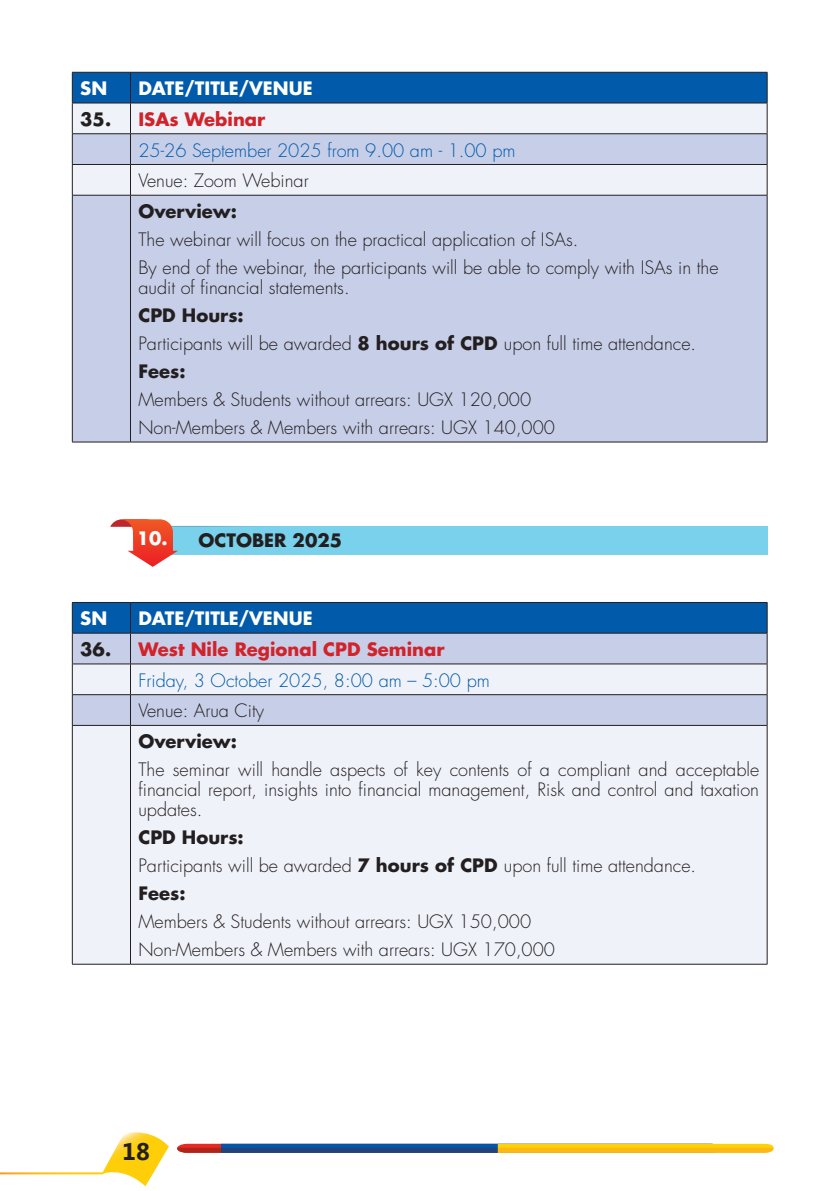
<style>
.page{position:relative;width:840px;height:1191px;background:#fff}
.page>*{position:absolute;margin:0;border:0;box-sizing:border-box;transform-origin:0 0}
.t1{font:700 24px "Myanmar Text";color:#231f20}
.t2{font:300 18px/20px "Futura Std";color:#231f20}
.t3{font:300 18px "Futura Std";color:#015aaa}
.t4{font:700 18px "Futura Std";color:#231f20}
.t5{font:700 18px "Futura Std";color:#fff}
.t6{font:700 18px "Futura Std";color:#d1232a}
.s1{font-weight:700}
</style>
<div class="page">
<svg style="left:177px;top:1143px;width:596px;height:9px;background:#938858"></svg>
<svg style="left:102px;top:1132px;width:67px;height:54px"></svg>
<div style="left:73px;top:73px;width:693px;height:30px;background:#015aaa"></div>
<div style="left:73px;top:104px;width:693px;height:29px;background:#eff2f9"></div>
<svg style="left:73px;top:134px;width:693px;height:308px;background:#cad0e8"></svg>
<hr style="left:72px;top:72px;width:58px;height:1px;background:#231f20">
<hr style="left:72px;top:73px;width:1px;height:30px;background:#231f20">
<hr style="left:130px;top:72px;width:637px;height:1px;background:#231f20">
<hr style="left:130px;top:73px;width:1px;height:30px;background:#231f20">
<hr style="left:766px;top:73px;width:1px;height:30px;background:#231f20">
<hr style="left:72px;top:103px;width:58px;height:1px;background:#231f20">
<hr style="left:72px;top:103px;width:1px;height:30px;background:#231f20">
<hr style="left:130px;top:103px;width:637px;height:1px;background:#231f20">
<hr style="left:130px;top:103px;width:1px;height:30px;background:#231f20">
<hr style="left:766px;top:103px;width:1px;height:30px;background:#231f20">
<hr style="left:72px;top:133px;width:58px;height:1px;background:#231f20">
<hr style="left:72px;top:134px;width:1px;height:30px;background:#231f20">
<hr style="left:130px;top:133px;width:637px;height:1px;background:#231f20">
<hr style="left:130px;top:134px;width:1px;height:30px;background:#231f20">
<hr style="left:766px;top:134px;width:1px;height:30px;background:#231f20">
<hr style="left:72px;top:164px;width:58px;height:1px;background:#231f20">
<hr style="left:72px;top:165px;width:1px;height:30px;background:#231f20">
<hr style="left:130px;top:164px;width:637px;height:1px;background:#231f20">
<hr style="left:130px;top:165px;width:1px;height:30px;background:#231f20">
<hr style="left:766px;top:165px;width:1px;height:30px;background:#231f20">
<hr style="left:72px;top:195px;width:58px;height:1px;background:#231f20">
<hr style="left:72px;top:195px;width:1px;height:247px;background:#231f20">
<hr style="left:72px;top:442px;width:58px;height:1px;background:#231f20">
<hr style="left:130px;top:195px;width:1px;height:247px;background:#231f20">
<hr style="left:130px;top:195px;width:637px;height:1px;background:#231f20">
<hr style="left:766px;top:195px;width:1px;height:247px;background:#231f20">
<hr style="left:130px;top:442px;width:637px;height:1px;background:#231f20">
<div style="left:166px;top:526px;width:601px;height:28px;background:#79d1eb"></div>
<svg style="left:110px;top:519px;width:180px;height:48px"></svg>
<div style="left:73px;top:603px;width:693px;height:30px;background:#015aaa"></div>
<div style="left:73px;top:634px;width:693px;height:29px;background:#c7cee8"></div>
<svg style="left:73px;top:664px;width:693px;height:300px;fill:#eff2f9"></svg>
<hr style="left:72px;top:602px;width:58px;height:1px;background:#231f20">
<hr style="left:72px;top:603px;width:1px;height:30px;background:#231f20">
<hr style="left:130px;top:602px;width:637px;height:1px;background:#231f20">
<hr style="left:130px;top:603px;width:1px;height:30px;background:#231f20">
<hr style="left:766px;top:603px;width:1px;height:30px;background:#231f20">
<hr style="left:72px;top:633px;width:58px;height:1px;background:#231f20">
<hr style="left:72px;top:633px;width:1px;height:30px;background:#231f20">
<hr style="left:130px;top:633px;width:637px;height:1px;background:#231f20">
<hr style="left:130px;top:633px;width:1px;height:30px;background:#231f20">
<hr style="left:766px;top:633px;width:1px;height:30px;background:#231f20">
<hr style="left:72px;top:663px;width:58px;height:1px;background:#231f20">
<hr style="left:72px;top:664px;width:1px;height:30px;background:#231f20">
<hr style="left:130px;top:663px;width:637px;height:1px;background:#231f20">
<hr style="left:130px;top:664px;width:1px;height:30px;background:#231f20">
<hr style="left:766px;top:664px;width:1px;height:30px;background:#231f20">
<hr style="left:72px;top:694px;width:58px;height:1px;background:#231f20">
<hr style="left:72px;top:695px;width:1px;height:30px;background:#231f20">
<hr style="left:130px;top:694px;width:637px;height:1px;background:#231f20">
<hr style="left:130px;top:695px;width:1px;height:30px;background:#231f20">
<hr style="left:766px;top:695px;width:1px;height:30px;background:#231f20">
<hr style="left:72px;top:725px;width:58px;height:1px;background:#231f20">
<hr style="left:72px;top:725px;width:1px;height:239px;background:#231f20">
<hr style="left:72px;top:964px;width:58px;height:1px;background:#231f20">
<hr style="left:130px;top:725px;width:1px;height:239px;background:#231f20">
<hr style="left:130px;top:725px;width:637px;height:1px;background:#231f20">
<hr style="left:766px;top:725px;width:1px;height:239px;background:#231f20">
<hr style="left:130px;top:964px;width:637px;height:1px;background:#231f20">
<p class="t5" style="left:80px;top:76px;width:28px">SN</p>
<p class="t5" style="left:138px;top:76px;width:176px">DATE/TITLE/VENUE</p>
<p class="t4" style="left:80px;top:107px;width:32px">35.</p>
<p class="t6" style="left:138px;top:107px;width:128px">ISAs Webinar</p>
<p class="t3" style="left:138px;top:139px;width:378px">25-26 September 2025 from 9.00 am - 1.00 pm</p>
<p class="t2" style="left:138px;top:171px;width:172px">Venue: Zoom Webinar</p>
<p class="t4" style="left:138px;top:199px;width:100px">Overview:</p>
<p class="t2" style="left:138px;top:230px;width:441px">The webinar will focus on the practical application of ISAs.</p>
<p class="t2" style="left:138px;top:258px;width:581px">By end of the webinar, the participants will be able to comply with ISAs in the audit of financial statements.</p>
<p class="t4" style="left:138px;top:303px;width:107px">CPD Hours:</p>
<p class="t2" style="left:138px;top:334px;width:559px">Participants will be awarded <span class="s1">8 hours of CPD</span> upon full time attendance.</p>
<p class="t4" style="left:138px;top:359px;width:49px">Fees:</p>
<p class="t2" style="left:138px;top:390px;width:394px">Members &amp; Students without arrears: UGX 120,000</p>
<p class="t2" style="left:138px;top:418px;width:418px">Non-Members &amp; Members with arrears: UGX 140,000</p>
<p class="t5" style="left:137px;top:526px;width:32px">10.</p>
<p class="t4" style="left:198px;top:528px;width:145px">OCTOBER 2025</p>
<p class="t5" style="left:80px;top:606px;width:28px">SN</p>
<p class="t5" style="left:138px;top:606px;width:176px">DATE/TITLE/VENUE</p>
<p class="t4" style="left:80px;top:637px;width:32px">36.</p>
<p class="t6" style="left:138px;top:637px;width:307px">West Nile Regional CPD Seminar</p>
<p class="t3" style="left:138px;top:669px;width:353px">Friday, 3 October 2025, 8:00 am – 5:00 pm</p>
<p class="t2" style="left:138px;top:701px;width:127px">Venue: Arua City</p>
<p class="t4" style="left:138px;top:729px;width:100px">Overview:</p>
<p class="t2" style="left:138px;top:760px;width:622px;text-align:justify">The seminar will handle aspects of key contents of a compliant and acceptable financial report, insights into financial management, Risk and control and taxation updates.</p>
<p class="t4" style="left:138px;top:825px;width:107px">CPD Hours:</p>
<p class="t2" style="left:138px;top:856px;width:559px">Participants will be awarded <span class="s1">7 hours of CPD</span> upon full time attendance.</p>
<p class="t4" style="left:138px;top:881px;width:49px">Fees:</p>
<p class="t2" style="left:138px;top:912px;width:394px">Members &amp; Students without arrears: UGX 150,000</p>
<p class="t2" style="left:138px;top:940px;width:418px">Non-Members &amp; Members with arrears: UGX 170,000</p>
<h1 class="t1" style="left:122px;top:1137px;width:29px">18</h1>
</div>
